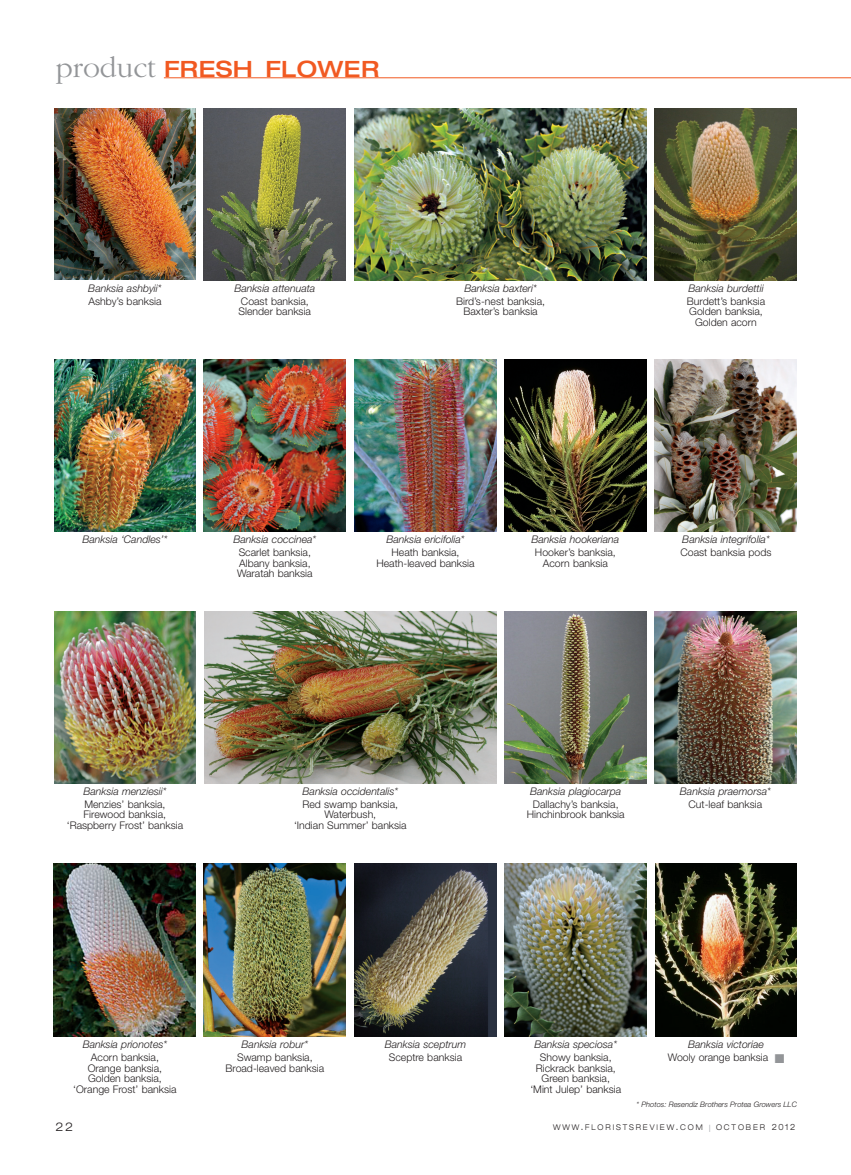
<style>
.page{position:relative;width:851px;height:1175px;background:#fff}
.page>*{position:absolute;margin:0;border:0;box-sizing:border-box;transform-origin:0 0}
.t1{font:500 expanded 22.5px "Helvetica Neue";letter-spacing:.02em;color:#f15921}
.t2{font:300 expanded 12px "Helvetica Neue";color:#231f20}
.t3{font:300 10.5px/10.5px "Helvetica Neue";color:#231f20;text-align:center}
.t4{font:italic 300 10.5px "Helvetica Neue";color:#231f20}
.t5{font:300 expanded 7.8px "Helvetica Neue";letter-spacing:.265em;color:#231f20;scale:.9 1}
.t6{font:italic 300 7.5px "Helvetica Neue";color:#231f20}
.s1{font-family:"Garamond";font-weight:300;font-stretch:normal;font-size:30px;color:#939598}
.s2{font-style:italic}
.s3{color:#939598}
.s4{font-size:10.5px}
.s5{color:#b2b3b7}
.s6{font-size:8.7px}
</style>
<div class="page">
<img style="left:354px;top:108px;width:292px;height:172px">
<hr style="left:164px;top:77px;width:686px;height:1px;background:#f15921">
<img style="left:54px;top:108px;width:142px;height:172px">
<img style="left:204px;top:108px;width:142px;height:172px">
<img style="left:654px;top:108px;width:142px;height:172px">
<img style="left:54px;top:359px;width:142px;height:172px">
<img style="left:204px;top:359px;width:142px;height:172px">
<img style="left:354px;top:359px;width:142px;height:172px">
<img style="left:504px;top:359px;width:142px;height:172px">
<img style="left:654px;top:359px;width:142px;height:172px">
<img style="left:54px;top:611px;width:142px;height:172px">
<img style="left:204px;top:611px;width:292px;height:172px">
<img style="left:505px;top:611px;width:141px;height:172px">
<img style="left:654px;top:611px;width:142px;height:172px">
<img style="left:54px;top:863px;width:141px;height:174px">
<img style="left:204px;top:863px;width:142px;height:174px">
<img style="left:354px;top:863px;width:142px;height:174px">
<img style="left:505px;top:863px;width:141px;height:174px">
<img style="left:655px;top:863px;width:141px;height:173px">
<h1 class="t1" style="left:56px;top:61px;width:325px"><span class="s1">product</span> FRESH FLOWER</h1>
<p class="t4" style="left:88px;top:284px;width:75px">Banksia ashbyii*</p>
<p class="t3" style="left:88px;top:297px;width:75px">Ashby’s banksia</p>
<p class="t4" style="left:234px;top:284px;width:82px">Banksia attenuata</p>
<p class="t3" style="left:238px;top:297px;width:74px;text-align:left">Coast banksia,<br>Slender banksia</p>
<p class="t4" style="left:464px;top:284px;width:74px">Banksia baxteri*</p>
<p class="t3" style="left:456px;top:297px;width:90px">Bird’s-nest banksia,<br>Baxter’s banksia</p>
<p class="t4" style="left:688px;top:284px;width:77px">Banksia burdettii</p>
<p class="t3" style="left:686px;top:297px;width:80px">Burdett’s banksia<br>Golden banksia,<br>Golden acorn</p>
<p class="t4" style="left:82px;top:535px;width:87px">Banksia ‘Candles’*</p>
<p class="t4" style="left:233px;top:535px;width:84px">Banksia coccinea*</p>
<p class="t3" style="left:237px;top:548px;width:77px;text-align:left">Scarlet banksia,<br>Albany banksia,<br>Waratah banksia</p>
<p class="t4" style="left:386px;top:535px;width:80px">Banksia ericifolia*</p>
<p class="t3" style="left:376px;top:548px;width:100px">Heath banksia,<br>Heath-leaved banksia</p>
<p class="t4" style="left:531px;top:535px;width:90px">Banksia hookeriana</p>
<p class="t3" style="left:535px;top:548px;width:82px">Hooker’s banksia,<br>Acorn banksia</p>
<p class="t4" style="left:682px;top:535px;width:89px">Banksia integrifolia*</p>
<p class="t3" style="left:680px;top:548px;width:92px">Coast banksia pods</p>
<p class="t4" style="left:83px;top:787px;width:84px">Banksia menziesii*</p>
<p class="t3" style="left:67px;top:799px;width:118px">Menzies’ banksia,<br>Firewood banksia, ‘Raspberry Frost’ banksia</p>
<p class="t4" style="left:302px;top:787px;width:97px">Banksia occidentalis*</p>
<p class="t3" style="left:294px;top:799px;width:114px">Red swamp banksia,<br>Waterbush,<br>‘Indian Summer’ banksia</p>
<p class="t4" style="left:530px;top:787px;width:93px">Banksia plagiocarpa</p>
<p class="t3" style="left:527px;top:799px;width:99px">Dallachy’s banksia,<br>Hinchinbrook banksia</p>
<p class="t4" style="left:680px;top:787px;width:92px">Banksia praemorsa*</p>
<p class="t3" style="left:688px;top:799px;width:75px">Cut-leaf banksia</p>
<p class="t4" style="left:83px;top:1040px;width:86px">Banksia prionotes*</p>
<p class="t3" style="left:73px;top:1053px;width:105px">Acorn banksia,<br>Orange banksia,<br>Golden banksia, ‘Orange Frost’ banksia</p>
<p class="t4" style="left:241px;top:1040px;width:68px">Banksia robur*</p>
<p class="t3" style="left:225px;top:1053px;width:100px">Swamp banksia,<br>Broad-leaved banksia</p>
<p class="t4" style="left:385px;top:1040px;width:83px">Banksia sceptrum</p>
<p class="t3" style="left:389px;top:1053px;width:75px">Sceptre banksia</p>
<p class="t4" style="left:534px;top:1040px;width:84px">Banksia speciosa*</p>
<p class="t3" style="left:530px;top:1053px;width:92px">Showy banksia,<br>Rickrack banksia,<br>Green banksia, ‘Mint Julep’ banksia</p>
<p class="t3" style="left:667px;top:1038px;width:118px;line-height:13.2px"><span class="s2">Banksia victoriae<br></span>Wooly orange banksia <span class="s3">■</span></p>
<p class="t6" style="left:636px;top:1101px;width:162px">* Photos: Resendiz Brothers Protea Growers LLC</p>
<p class="t2" style="left:56px;top:1122px;width:19px">22</p>
<p class="t5" style="left:553px;top:1124px;width:271px">WWW<span class="s4">.</span>FLORISTSREVIEW<span class="s4">.</span>COM <span class="s5">❘</span> OCTOBER <span class="s6">2012</span></p>
</div>
